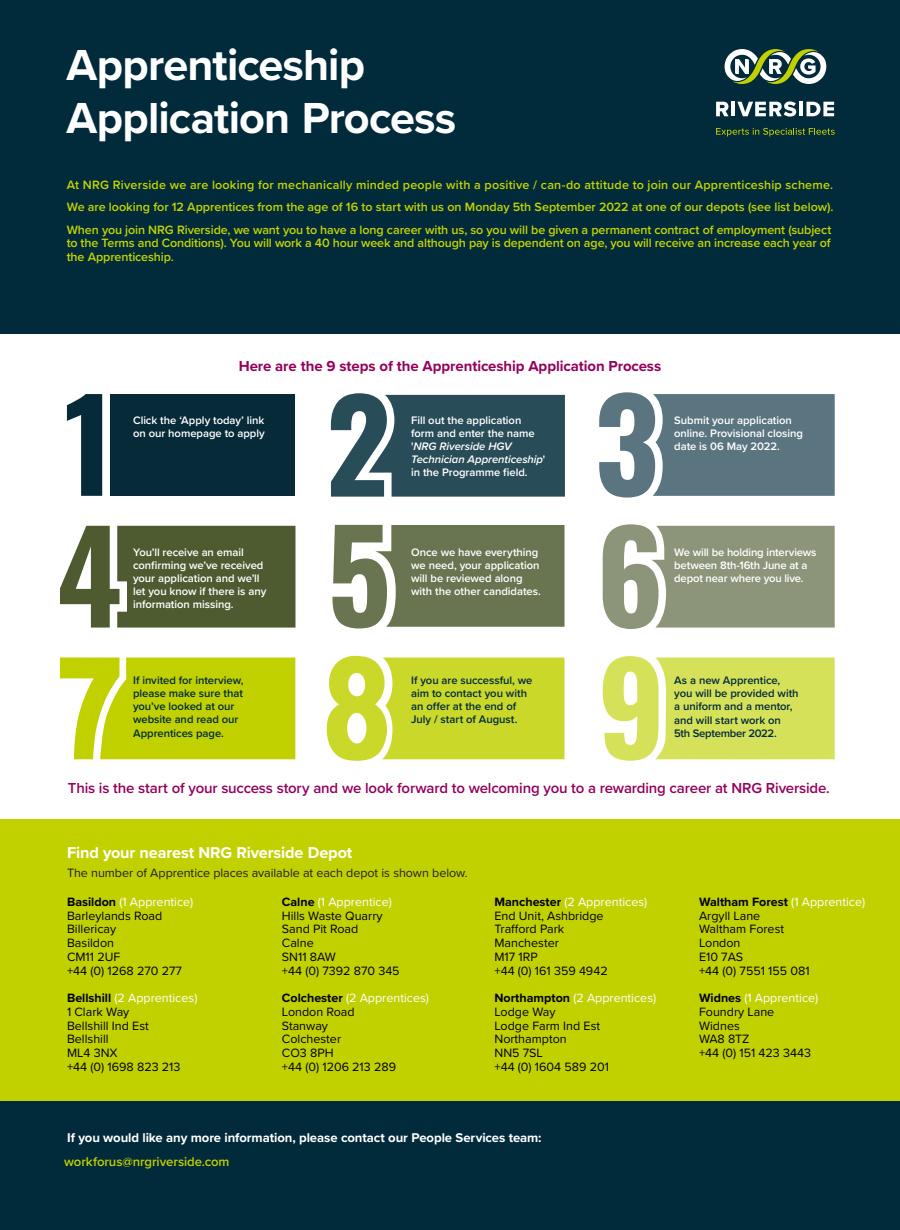
<style>
.page{position:relative;width:900px;height:1230px;background:#fff}
.page>*{position:absolute;margin:0;border:0;box-sizing:border-box;transform-origin:0 0}
.t1{font:700 45px/52.5px "Proxima Nova";letter-spacing:-.02em;color:#fff}
.t2{font:700 16.25px "Proxima Nova";letter-spacing:-.005em;color:#fff}
.t3{font:600 15px "Proxima Nova";letter-spacing:-.01em;color:#93015c}
.t4{font:700 15px "Proxima Nova";letter-spacing:-.005em;color:#93015c}
.t5{font:700 13.12px "Proxima Nova";letter-spacing:-.005em;color:#fff}
.t6{font:600 13.12px "Proxima Nova";letter-spacing:-.005em;color:#c1d100}
.t7{font:12.5px/13.8px "Proxima Nova";color:#000}
.t8{font:600 12.5px/22.5px "Proxima Nova";letter-spacing:-.01em;color:#c3d600;text-align:justify}
.t9{font:12.5px "Proxima Nova";letter-spacing:-.005em;color:#231f20}
.t10{font:600 11.25px/13.1px "Proxima Nova";letter-spacing:-.005em;color:#fff}
.t11{font:600 11.25px/13.1px "Proxima Nova";letter-spacing:-.005em;color:#012a3a}
.s1{font-style:italic}
.s2{font-weight:700}
.s3{color:#fff}
</style>
<div class="page">
<div style="left:0;top:0;width:900px;height:334px;background:#012a3a"></div>
<div style="left:0;top:818px;width:900px;height:283px;background:#c1d100"></div>
<div style="left:0;top:1101px;width:900px;height:128px;background:#012a3a"></div>
<svg style="left:67px;top:394px;width:35px;height:101px"></svg>
<div style="left:110px;top:394px;width:185px;height:101px;background:#072a39"></div>
<svg style="left:331px;top:393px;width:234px;height:103px;background:#42616c"></svg>
<svg style="left:599px;top:392px;width:236px;height:105px;background:#708790"></svg>
<svg style="left:327px;top:655px;width:238px;height:105px;background:#cfdc41"></svg>
<svg style="left:60px;top:525px;width:235px;height:102px;background:#67724e"></svg>
<svg style="left:332px;top:524px;width:233px;height:104px;background:#7b8465"></svg>
<svg style="left:603px;top:524px;width:232px;height:105px;background:#989f87"></svg>
<svg style="left:603px;top:656px;width:232px;height:104px;background:#dae46c"></svg>
<svg style="left:60px;top:657px;width:235px;height:102px;background:#c8d61c"></svg>
<svg style="left:725px;top:49px;width:101px;height:35px"></svg>
<svg style="left:716px;top:102px;width:13px;height:14px"></svg>
<hr style="left:732px;top:102px;width:3px;height:14px;background:#fff">
<svg style="left:737px;top:101px;width:59px;height:15px"></svg>
<hr style="left:799px;top:102px;width:4px;height:14px;background:#fff">
<svg style="left:807px;top:102px;width:27px;height:14px"></svg>
<svg style="left:716px;top:128px;width:119px;height:8px"></svg>
<h1 class="t1" style="left:67px;top:38px;width:391px">Apprenticeship<br>Application Process</h1>
<p class="t8" style="left:67px;top:173px;width:768px">At NRG Riverside we are looking for mechanically minded people with a positive / can-do attitude to join our Apprenticeship scheme.<br>We are looking for 12 Apprentices from the age of 16 to start with us on Monday 5th September 2022 at one of our depots (see list below).<br>When you join NRG Riverside, we want you to have a long career with us, so you will be given a permanent contract of employment (subject</p>
<p class="t8" style="left:67px;top:236px;width:765px;line-height:13.8px">to the Terms and Conditions). You will work a 40 hour week and although pay is dependent on age, you will receive an increase each year of the Apprenticeship.</p>
<p class="t4" style="left:239px;top:354px;width:424px">Here are the 9 steps of the Apprenticeship Application Process</p>
<p class="t10" style="left:133px;top:413px;width:133px">Click the ‘Apply today’ link on our homepage to apply</p>
<p class="t10" style="left:411px;top:413px;width:136px">Fill out the application form and enter the name '<span class="s1">NRG Riverside HGV<br>Technician Apprenticeship</span>' in the Programme field.</p>
<p class="t10" style="left:674px;top:413px;width:130px">Submit your application online. Provisional closing date is 06 May 2022.</p>
<p class="t10" style="left:133px;top:545px;width:135px">You’ll receive an email confirming we’ve received your application and we’ll let you know if there is any information missing.</p>
<p class="t10" style="left:411px;top:545px;width:131px">Once we have everything we need, your application will be reviewed along with the other candidates.</p>
<p class="t10" style="left:674px;top:545px;width:144px">We will be holding interviews between 8th-16th June at a depot near where you live.</p>
<p class="t11" style="left:133px;top:673px;width:112px">If invited for interview, please make sure that you’ve looked at our website and read our<br>Apprentices page.</p>
<p class="t11" style="left:411px;top:673px;width:123px">If you are successful, we aim to contact you with an offer at the end of<br>July / start of August.</p>
<p class="t11" style="left:674px;top:673px;width:126px">As a new Apprentice, you will be provided with a uniform and a mentor, and will start work on<br>5th September 2022.</p>
<p class="t3" style="left:68px;top:777px;width:763px">This is the start of your success story and we look forward to welcoming you to a rewarding career at NRG Riverside.</p>
<h2 class="t2" style="left:67px;top:840px;width:287px">Find your nearest NRG Riverside Depot</h2>
<p class="t9" style="left:67px;top:863px;width:402px">The number of Apprentice places available at each depot is shown below.</p>
<p class="t7" style="left:67px;top:894px;width:128px"><span class="s2">Basildon</span> <span class="s3">(1 Apprentice)<br></span>Barleylands Road<br>Billericay<br>Basildon<br>CM11 2UF<br>+44 (0) 1268 270 277</p>
<p class="t7" style="left:67px;top:990px;width:132px"><span class="s2">Bellshill</span> <span class="s3">(2 Apprentices)<br></span>1 Clark Way<br>Bellshill Ind Est<br>Bellshill<br>ML4 3NX<br>+44 (0) 1698 823 213</p>
<p class="t7" style="left:282px;top:894px;width:119px"><span class="s2">Calne</span> <span class="s3">(1 Apprentice)<br></span>Hills Waste Quarry<br>Sand Pit Road<br>Calne<br>SN11 8AW<br>+44 (0) 7392 870 345</p>
<p class="t7" style="left:282px;top:990px;width:149px"><span class="s2">Colchester</span> <span class="s3">(2 Apprentices)<br></span>London Road<br>Stanway<br>Colchester<br>CO3 8PH<br>+44 (0) 1206 213 289</p>
<p class="t7" style="left:494px;top:894px;width:154px"><span class="s2">Manchester</span> <span class="s3">(2 Apprentices)<br></span>End Unit, Ashbridge<br>Trafford Park<br>Manchester<br>M17 1RP<br>+44 (0) 161 359 4942</p>
<p class="t7" style="left:494px;top:990px;width:163px"><span class="s2">Northampton</span> <span class="s3">(2 Apprentices)<br></span>Lodge Way<br>Lodge Farm Ind Est<br>Northampton<br>NN5 7SL<br>+44 (0) 1604 589 201</p>
<p class="t5" style="left:67px;top:1127px;width:476px">If you would like any more information, please contact our People Services team:</p>
<p class="t6" style="left:64px;top:1151px;width:167px">workforus@nrgriverside.com</p>
<p class="t7" style="left:699px;top:894px;width:168px"><span class="s2">Waltham Forest</span> <span class="s3">(1 Apprentice)<br></span>Argyll Lane<br>Waltham Forest<br>London<br>E10 7AS<br>+44 (0) 7551 155 081</p>
<p class="t7" style="left:699px;top:990px;width:121px"><span class="s2">Widnes</span> <span class="s3">(1 Apprentice)<br></span>Foundry Lane<br>Widnes<br>WA8 8TZ<br>+44 (0) 151 423 3443</p>
</div>
